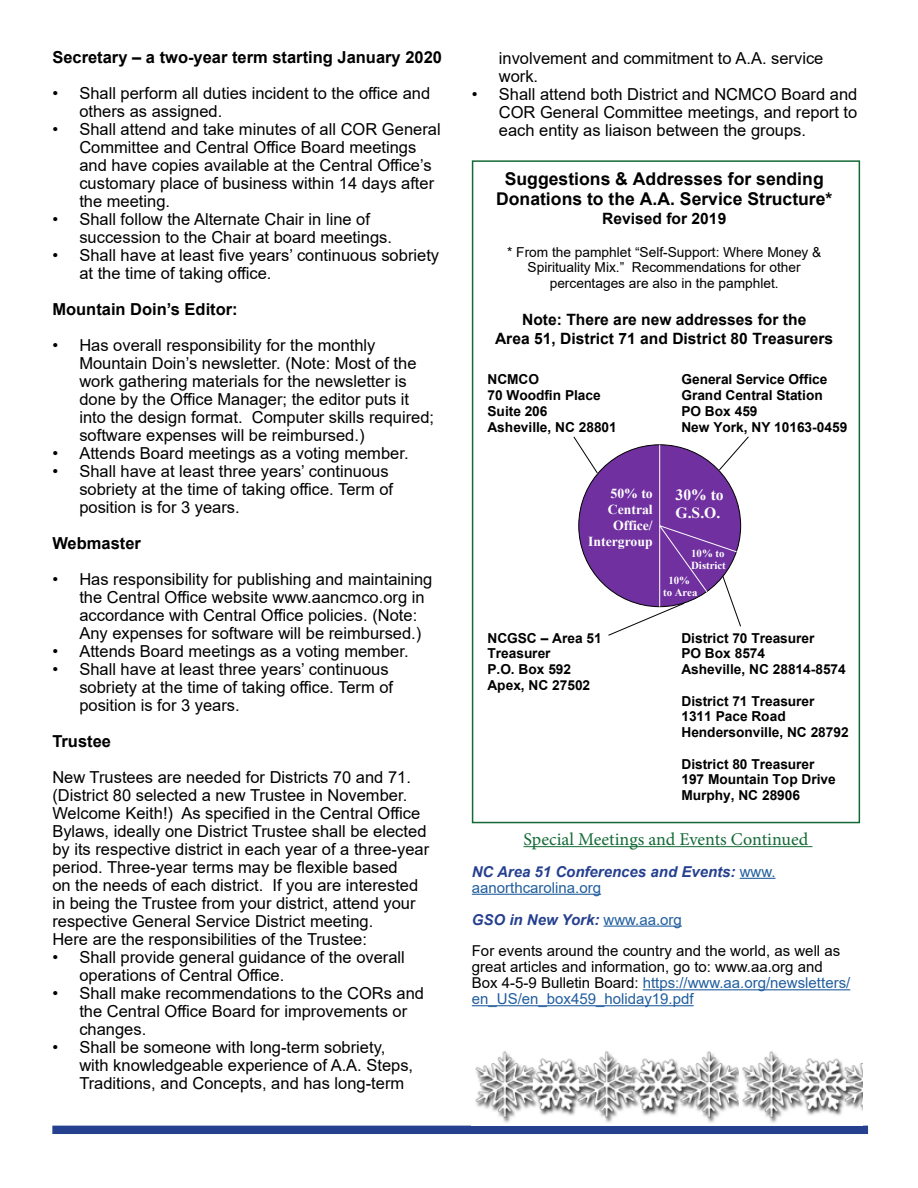
<style>
.page{position:relative;width:918px;height:1188px;background:#fff}
.page>*{position:absolute;margin:0;border:0;box-sizing:border-box;transform-origin:0 0}
.t1{font:18px "Minion Pro";color:#136935}
.t2{font:700 17.55px/20.2px "Arial";color:#000;text-align:center}
.t3{font:16.5px/18px "Arial";color:#000}
.t4{font:700 16.5px "Arial";color:#000}
.t5{font:700 15.6px/19.5px "Arial";color:#000;text-align:center}
.t6{font:700 15.6px/18px "Times New Roman";color:#fff}
.t7{font:15px/15.9px "Arial";color:#000}
.t8{font:italic 700 15px/15.9px "Arial";color:#25408f}
.t9{font:700 13.8px/15.8px "Arial";color:#000}
.t10{font:13.8px/15.8px "Arial";color:#000;text-align:center}
.t11{font:700 13.8px/15.8px "Times New Roman";color:#fff;text-align:right}
.t12{font:700 10.8px/12.5px "Times New Roman";color:#fff}
.s1{font-weight:400;font-style:normal;color:#215e9e}
.s2{font-weight:700;font-style:italic;color:#25408f}
.s3{color:#215e9e}
</style>
<div class="page">
<div style="left:52px;top:1126px;width:816px;height:8px;background:#25408f"></div>
<div style="left:579px;top:445px;width:162px;height:162px;background:#7030a0;border-radius:50%"></div>
<hr style="left:659px;top:445px;width:1px;height:162px;background:#fff">
<svg style="left:608px;top:524px;width:134px;height:112px"></svg>
<svg style="left:719px;top:436px;width:30px;height:35px"></svg>
<svg style="left:573px;top:436px;width:25px;height:38px"></svg>
<div style="left:472px;top:160px;width:388px;height:663px;border:2px solid #136935"></div>
<hr style="left:524px;top:846px;width:288px;height:1px;background:#136935">
<hr style="left:740px;top:878px;width:36px;height:1px;background:#215e9e">
<hr style="left:472px;top:894px;width:129px;height:1px;background:#215e9e">
<hr style="left:604px;top:926px;width:78px;height:1px;background:#215e9e">
<hr style="left:643px;top:989px;width:207px;height:1px;background:#215e9e">
<hr style="left:472px;top:1005px;width:222px;height:1px;background:#215e9e">
<img style="left:475px;top:1051px;width:264px;height:72px">
<img style="left:742px;top:1051px;width:120px;height:72px">
<p class="t4" style="left:52px;top:45px;width:391px">Secretary – a two-year term starting January 2020</p>
<p class="t3" style="left:79px;top:84px;width:352px;text-indent:-27px">• Shall perform all duties incident to the office and others as assigned.</p>
<p class="t3" style="left:79px;top:120px;width:363px;text-indent:-27px">• Shall attend and take minutes of all COR General Committee and Central Office Board meetings and have copies available at the Central Office’s customary place of business within 14 days after the meeting.</p>
<p class="t3" style="left:79px;top:210px;width:314px;text-indent:-27px">• Shall follow the Alternate Chair in line of succession to the Chair at board meetings.</p>
<p class="t3" style="left:79px;top:246px;width:361px;text-indent:-27px">• Shall have at least five years’ continuous sobriety at the time of taking office.</p>
<p class="t4" style="left:52px;top:297px;width:187px">Mountain Doin’s Editor:</p>
<p class="t3" style="left:79px;top:336px;width:356px;text-indent:-27px">• Has overall responsibility for the monthly Mountain Doin’s newsletter. (Note: Most of the work gathering materials for the newsletter is done by the Office Manager; the editor puts it into the design format. Computer skills required; software expenses will be reimbursed.)</p>
<p class="t3" style="left:52px;top:444px;width:358px">• Attends Board meetings as a voting member.</p>
<p class="t3" style="left:79px;top:462px;width:315px;text-indent:-27px">• Shall have at least three years’ continuous sobriety at the time of taking office. Term of position is for 3 years.</p>
<p class="t4" style="left:52px;top:531px;width:90px">Webmaster</p>
<p class="t3" style="left:79px;top:570px;width:355px;text-indent:-27px">• Has responsibility for publishing and maintaining the Central Office website www.aancmco.org in accordance with Central Office policies. (Note:<br>Any expenses for software will be reimbursed.)</p>
<p class="t3" style="left:52px;top:642px;width:358px">• Attends Board meetings as a voting member.</p>
<p class="t3" style="left:79px;top:660px;width:315px;text-indent:-27px">• Shall have at least three years’ continuous sobriety at the time of taking office. Term of position is for 3 years.</p>
<p class="t4" style="left:52px;top:729px;width:60px">Trustee</p>
<p class="t3" style="left:52px;top:768px;width:378px">New Trustees are needed for Districts 70 and 71. (District 80 selected a new Trustee in November.<br>Welcome Keith!) As specified in the Central Office Bylaws, ideally one District Trustee shall be elected by its respective district in each year of a three-year period. Three-year terms may be flexible based<br>on the needs of each district. If you are interested in being the Trustee from your district, attend your respective General Service District meeting.<br>Here are the responsibilities of the Trustee:</p>
<p class="t3" style="left:79px;top:948px;width:327px;text-indent:-27px">• Shall provide general guidance of the overall operations of Central Office.</p>
<p class="t3" style="left:79px;top:984px;width:346px;text-indent:-27px">• Shall make recommendations to the CORs and the Central Office Board for improvements or changes.</p>
<p class="t3" style="left:79px;top:1038px;width:335px;text-indent:-27px">• Shall be someone with long-term sobriety, with knowledgeable experience of A.A. Steps,<br>Traditions, and Concepts, and has long-term</p>
<p class="t3" style="left:499px;top:49px;width:326px">involvement and commitment to A.A. service work.</p>
<p class="t3" style="left:499px;top:85px;width:360px;text-align:justify;text-indent:-27px">• Shall attend both District and NCMCO Board and COR General Committee meetings, and report to each entity as liaison between the groups.</p>
<p class="t2" style="left:496px;top:169px;width:338px">Suggestions &amp; Addresses for sending<br>Donations to the A.A. Service Structure*</p>
<p class="t5" style="left:602px;top:209px;width:126px">Revised for 2019</p>
<p class="t10" style="left:507px;top:244px;width:316px">* From the pamphlet “Self-Support: Where Money &amp;<br>Spirituality Mix.” Recommendations for other percentages are also in the pamphlet.</p>
<p class="t5" style="left:495px;top:310px;width:340px">Note: There are new addresses for the<br>Area 51, District 71 and District 80 Treasurers</p>
<p class="t9" style="left:681px;top:372px;width:168px">General Service Office<br>Grand Central Station<br>PO Box 459<br>New York, NY 10163-0459</p>
<p class="t9" style="left:487px;top:372px;width:131px">NCMCO<br>70 Woodfin Place<br>Suite 206<br>Asheville, NC 28801</p>
<p class="t11" style="left:588px;top:485px;width:66px">50% to<br>Central<br>Office/<br>Intergroup</p>
<p class="t6" style="left:676px;top:485px;width:50px">30% to<br>G.S.O.</p>
<p class="t12" style="left:691px;top:547px;width:36px">10% to<br>District</p>
<p class="t12" style="left:663px;top:574px;width:36px;text-align:center">10%<br>to Area</p>
<p class="t9" style="left:487px;top:630px;width:116px">NCGSC – Area 51<br>Treasurer<br>P.O. Box 592<br>Apex, NC 27502</p>
<p class="t9" style="left:681px;top:630px;width:166px">District 70 Treasurer<br>PO Box 8574<br>Asheville, NC 28814-8574</p>
<p class="t9" style="left:681px;top:693px;width:169px">District 71 Treasurer<br>1311 Pace Road<br>Hendersonville, NC 28792</p>
<p class="t9" style="left:681px;top:756px;width:156px">District 80 Treasurer<br>197 Mountain Top Drive<br>Murphy, NC 28906</p>
<p class="t1" style="left:524px;top:827px;width:286px">Special Meetings and Events Continued</p>
<p class="t8" style="left:472px;top:864px;width:305px">NC Area 51 Conferences and Events: <span class="s1">www. aanorthcarolina.org</span></p>
<p class="t7" style="left:472px;top:903px;width:370px;line-height:31.8px"><span class="s2">GSO in New York:</span> <span class="s3">www.aa.org<br></span>For events around the country and the world, as well as</p>
<p class="t7" style="left:472px;top:959px;width:380px">great articles and information, go to: www.aa.org and<br>Box 4-5-9 Bulletin Board: <span class="s3">https://www.aa.org/newsletters/ en_US/en_box459_holiday19.pdf</span></p>
</div>
